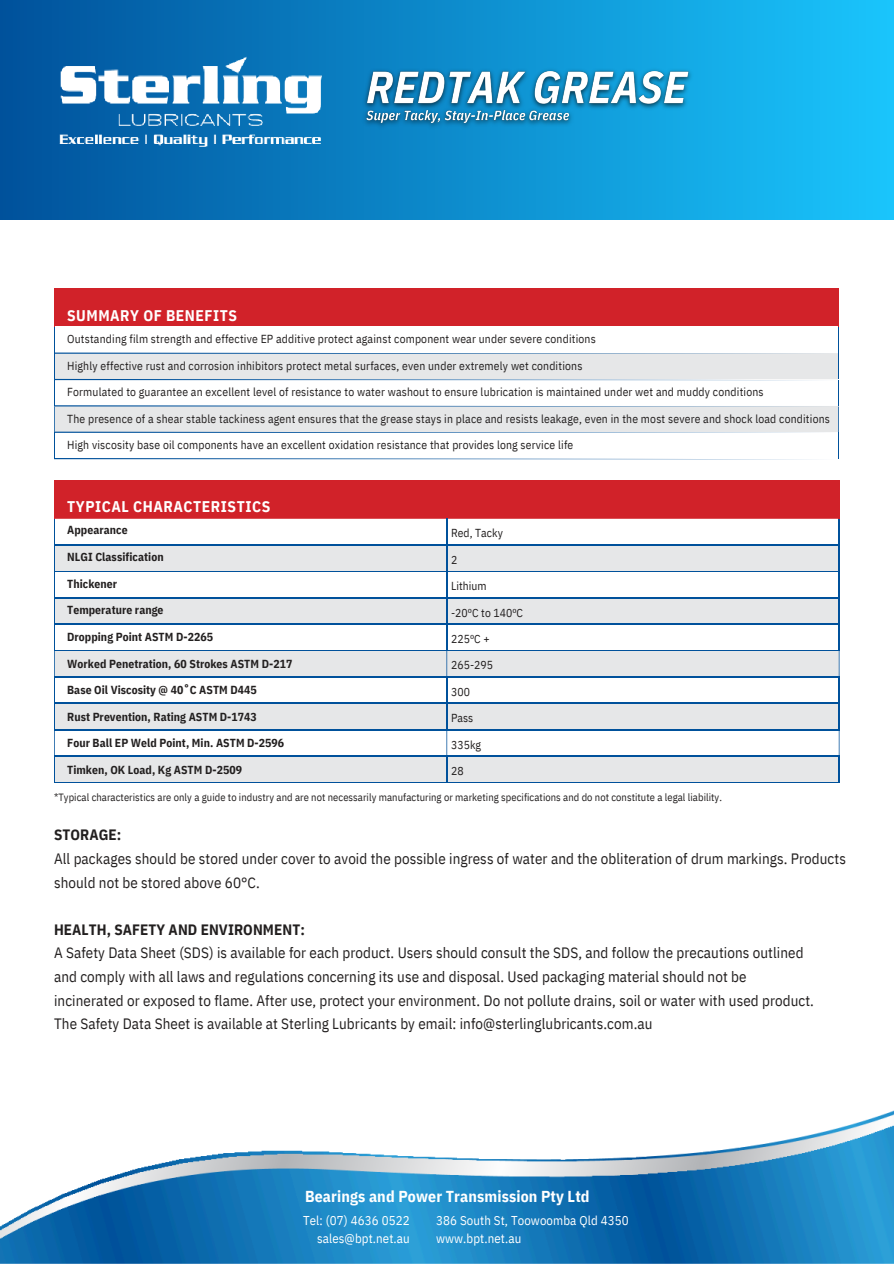
<style>
.page{position:relative;width:894px;height:1264px;background:#fff}
.page>*{position:absolute;margin:0;border:0;box-sizing:border-box;transform-origin:0 0}
.t1{font:700 15.75px "IBM Plex Sans Cond";letter-spacing:.01em;color:#fff}
.t2{font:700 15.45px "IBM Plex Sans Cond";letter-spacing:.035em;color:#fff}
.t3{font:15px/23.7px "IBM Plex Sans Cond";letter-spacing:.005em;color:#221f1f}
.t4{font:12.9px/18.1px "IBM Plex Sans Cond";letter-spacing:.01em;color:#fff;text-align:right}
.t5{font:12.75px/18.1px "IBM Plex Sans Cond";letter-spacing:.01em;color:#fff}
.t6{font:700 11.7px "IBM Plex Sans Cond";letter-spacing:.005em;color:#221f1f}
.t7{font:11.55px "IBM Plex Sans Cond";letter-spacing:.015em;color:#221f1f}
.t8{font:10.5px "IBM Plex Sans Cond";letter-spacing:.005em;color:#221f1f}
.s1{font-weight:700}
</style>
<div class="page">
<img style="left:0;top:1110px;width:893px;height:153px">
<img style="left:0;top:1113px;width:893px;height:126px">
<div style="left:0;top:0;width:893px;height:219px;background:linear-gradient(to right,#00519b,#1ac5fc)"></div>
<img style="left:45px;top:43px;width:291px;height:117px">
<div style="left:54px;top:289px;width:784px;height:38px;background:#d12229"></div>
<svg style="left:54px;top:327px;width:785px;height:132px"></svg>
<svg style="left:54px;top:288px;width:784px;height:1px"></svg>
<hr style="left:838px;top:289px;width:1px;height:38px;background:#d12229">
<div style="left:54px;top:481px;width:784px;height:38px;background:#d12229"></div>
<svg style="left:55px;top:545px;width:783px;height:237px;fill:#e6e7e8"></svg>
<div style="left:54px;top:571px;width:392px;height:27px;background:#fff"></div>
<hr style="left:54px;top:544px;width:392px;height:1px;background:#00519b">
<hr style="left:446px;top:544px;width:393px;height:1px;background:#00519b">
<hr style="left:54px;top:571px;width:392px;height:1px;background:#00519b">
<hr style="left:446px;top:571px;width:393px;height:1px;background:#00519b">
<hr style="left:54px;top:597px;width:392px;height:1px;background:#00519b">
<hr style="left:446px;top:597px;width:393px;height:1px;background:#00519b">
<hr style="left:54px;top:624px;width:392px;height:1px;background:#00519b">
<hr style="left:446px;top:624px;width:393px;height:1px;background:#00519b">
<hr style="left:54px;top:650px;width:392px;height:1px;background:#00519b">
<hr style="left:54px;top:676px;width:392px;height:1px;background:#00519b">
<hr style="left:446px;top:650px;width:393px;height:1px;background:#00519b">
<hr style="left:446px;top:676px;width:393px;height:1px;background:#00519b">
<hr style="left:54px;top:703px;width:392px;height:1px;background:#00519b">
<hr style="left:446px;top:703px;width:393px;height:1px;background:#00519b">
<hr style="left:54px;top:729px;width:392px;height:1px;background:#00519b">
<svg style="left:54px;top:519px;width:1px;height:263px"></svg>
<hr style="left:54px;top:755px;width:392px;height:1px;background:#00519b">
<hr style="left:446px;top:729px;width:393px;height:1px;background:#00519b">
<svg style="left:446px;top:519px;width:1px;height:263px"></svg>
<svg style="left:838px;top:519px;width:1px;height:263px"></svg>
<hr style="left:446px;top:755px;width:393px;height:1px;background:#00519b">
<hr style="left:54px;top:782px;width:392px;height:1px;background:#00519b">
<hr style="left:446px;top:782px;width:393px;height:1px;background:#00519b">
<hr style="left:54px;top:480px;width:392px;height:1px;background:#d12229">
<hr style="left:446px;top:480px;width:393px;height:1px;background:#d12229">
<hr style="left:838px;top:481px;width:1px;height:38px;background:#d12229">
<img style="left:357px;top:58px;width:340px;height:76px">
<p class="t2" style="left:67px;top:305px;width:171px">SUMMARY OF BENEFITS</p>
<h5 class="t7" style="left:67px;top:331px;width:530px">Outstanding film strength and effective EP additive protect against component wear under severe conditions</h5>
<h5 class="t7" style="left:67px;top:358px;width:516px">Highly effective rust and corrosion inhibitors protect metal surfaces, even under extremely wet conditions</h5>
<h5 class="t7" style="left:67px;top:384px;width:697px">Formulated to guarantee an excellent level of resistance to water washout to ensure lubrication is maintained under wet and muddy conditions</h5>
<h5 class="t7" style="left:67px;top:411px;width:764px">The presence of a shear stable tackiness agent ensures that the grease stays in place and resists leakage, even in the most severe and shock load conditions</h5>
<h5 class="t7" style="left:67px;top:437px;width:507px">High viscosity base oil components have an excellent oxidation resistance that provides long service life</h5>
<p class="t2" style="left:67px;top:496px;width:204px">TYPICAL CHARACTERISTICS</p>
<p class="t6" style="left:67px;top:522px;width:62px">Appearance</p>
<p class="t6" style="left:67px;top:549px;width:98px">NLGI Classification</p>
<p class="t6" style="left:67px;top:575px;width:51px">Thickener</p>
<p class="t6" style="left:67px;top:602px;width:98px">Temperature range</p>
<p class="t6" style="left:67px;top:629px;width:147px">Dropping Point ASTM D-2265</p>
<p class="t6" style="left:67px;top:655px;width:226px">Worked Penetration, 60 Strokes ASTM D-217</p>
<p class="t6" style="left:67px;top:682px;width:191px">Base Oil Viscosity @ 40˚C ASTM D445</p>
<p class="t6" style="left:67px;top:708px;width:191px">Rust Prevention, Rating ASTM D-1743</p>
<p class="t6" style="left:67px;top:735px;width:218px">Four Ball EP Weld Point, Min. ASTM D-2596</p>
<p class="t6" style="left:67px;top:762px;width:176px">Timken, OK Load, Kg ASTM D-2509</p>
<p class="t7" style="left:451px;top:525px;width:53px">Red, Tacky</p>
<p class="t7" style="left:451px;top:552px;width:8px">2</p>
<p class="t7" style="left:451px;top:578px;width:37px">Lithium</p>
<p class="t7" style="left:451px;top:604px;width:73px">-20ºC to 140ºC</p>
<p class="t7" style="left:451px;top:631px;width:40px">225ºC +</p>
<p class="t7" style="left:451px;top:657px;width:44px">265-295</p>
<p class="t7" style="left:451px;top:684px;width:20px">300</p>
<p class="t7" style="left:451px;top:710px;width:24px">Pass</p>
<p class="t7" style="left:451px;top:737px;width:32px">335kg</p>
<p class="t7" style="left:451px;top:763px;width:14px">28</p>
<p class="t8" style="left:54px;top:790px;width:669px">*Typical characteristics are only a guide to industry and are not necessarily manufacturing or marketing specifications and do not constitute a legal liability.</p>
<h2 class="t3" style="left:54px;top:822px;width:793px"><span class="s1">STORAGE:<br></span>All packages should be stored under cover to avoid the possible ingress of water and the obliteration of drum markings. Products should not be stored above 60°C.</h2>
<h2 class="t3" style="left:54px;top:917px;width:761px"><span class="s1">HEALTH, SAFETY AND ENVIRONMENT:<br></span>A Safety Data Sheet (SDS) is available for each product. Users should consult the SDS, and follow the precautions outlined and comply with all laws and regulations concerning its use and disposal. Used packaging material should not be incinerated or exposed to flame. After use, protect your environment. Do not pollute drains, soil or water with used product.<br>The Safety Data Sheet is available at Sterling Lubricants by email: info@sterlinglubricants.com.au</h2>
<p class="t1" style="left:305px;top:1185px;width:286px">Bearings and Power Transmission Pty Ltd</p>
<h1 class="t4" style="left:303px;top:1210px;width:108px">Tel: (07) 4636 0522 sales@bpt.net.au</h1>
<h4 class="t5" style="left:436px;top:1210px;width:194px">386 South St, Toowoomba Qld 4350 www.bpt.net.au</h4>
</div>
